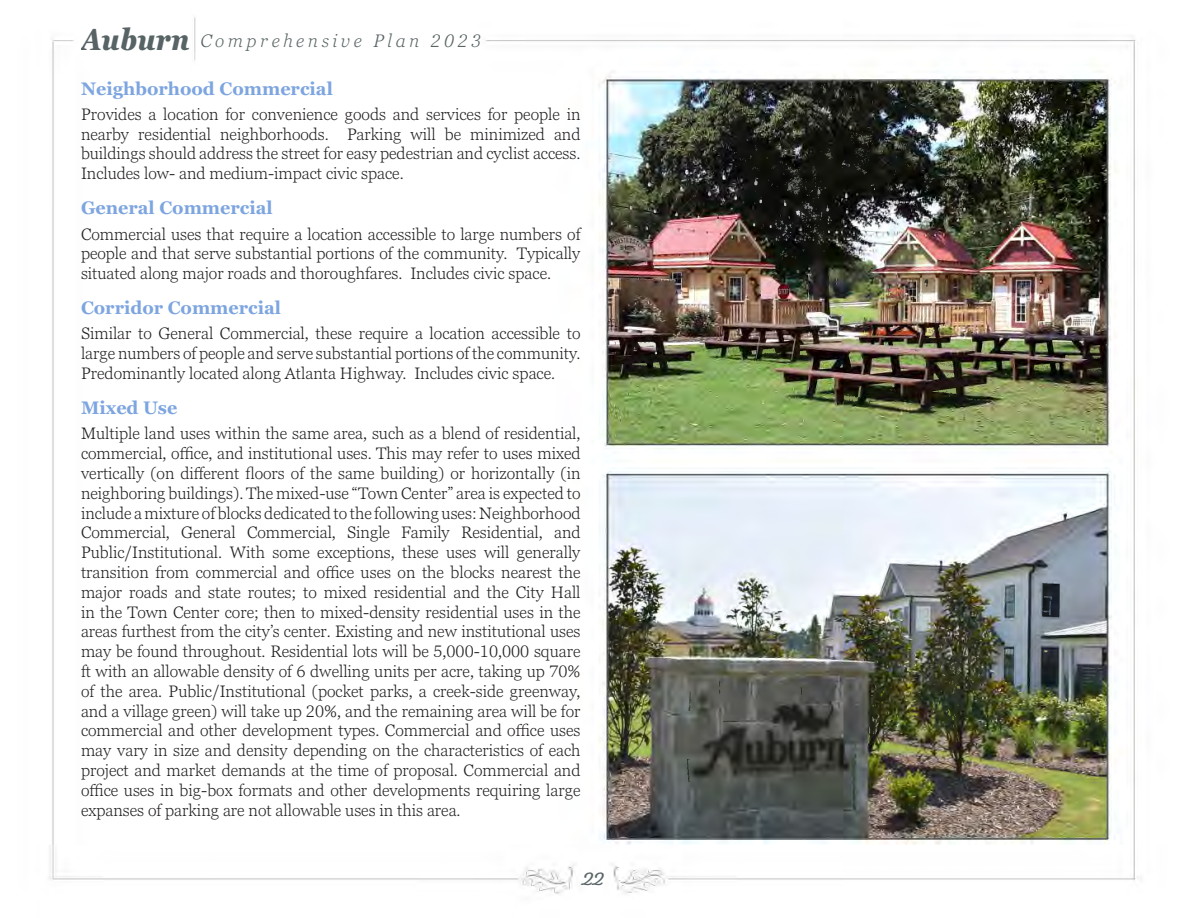
<style>
.page{position:relative;width:1188px;height:918px;background:#fff}
.page>*{position:absolute;margin:0;border:0;box-sizing:border-box;transform-origin:0 0}
.Heading_3{font:700 18px "Georgia Pro";color:#7da5e0}
.t1{font:italic 300 18px "Georgia Pro";letter-spacing:.2em;color:#586365}
.t2{font:700 18px "Fairwater Script";color:#586365}
.t3{font:300 16.5px/19.8px "Georgia Pro";color:#231f20;text-align:justify}
.s1{font-weight:700;font-stretch:condensed;font-size:30px}
</style>
<div class="page">
<img style="left:49px;top:17px;width:1089px;height:877px">
<p class="t1" style="left:81px;top:31px;width:402px"><span class="s1">Auburn</span> Comprehensive Plan 2023</p>
<p class="Heading_3" style="left:81px;top:78px;width:253px">Neighborhood Commercial</p>
<p class="t3" style="left:81px;top:105px;width:501px">Provides a location for convenience goods and services for people in nearby residential neighborhoods. Parking will be minimized and buildings should address the street for easy pedestrian and cyclist access.<br>Includes low- and medium-impact civic space.</p>
<p class="Heading_3" style="left:81px;top:198px;width:193px">General Commercial</p>
<p class="t3" style="left:81px;top:225px;width:501px">Commercial uses that require a location accessible to large numbers of people and that serve substantial portions of the community. Typically situated along major roads and thoroughfares. Includes civic space.</p>
<p class="Heading_3" style="left:81px;top:298px;width:202px">Corridor Commercial</p>
<p class="t3" style="left:81px;top:324px;width:501px">Similar to General Commercial, these require a location accessible to large numbers of people and serve substantial portions of the community.<br>Predominantly located along Atlanta Highway. Includes civic space.</p>
<p class="Heading_3" style="left:81px;top:398px;width:98px">Mixed Use</p>
<p class="t3" style="left:81px;top:424px;width:501px">Multiple land uses within the same area, such as a blend of residential, commercial, office, and institutional uses. This may refer to uses mixed vertically (on different floors of the same building) or horizontally (in neighboring buildings). The mixed-use “Town Center” area is expected to include a mixture of blocks dedicated to the following uses: Neighborhood Commercial, General Commercial, Single Family Residential, and Public/Institutional. With some exceptions, these uses will generally transition from commercial and office uses on the blocks nearest the major roads and state routes; to mixed residential and the City Hall in the Town Center core; then to mixed-density residential uses in the areas furthest from the city’s center. Existing and new institutional uses may be found throughout. Residential lots will be 5,000-10,000 square ft with an allowable density of 6 dwelling units per acre, taking up 70% of the area. Public/Institutional (pocket parks, a creek-side greenway, and a village green) will take up 20%, and the remaining area will be for commercial and other development types. Commercial and office uses may vary in size and density depending on the characteristics of each project and market demands at the time of proposal. Commercial and office uses in big-box formats and other developments requiring large expanses of parking are not allowable uses in this area.</p>
<p class="t2" style="left:583px;top:868px;width:23px">22</p>
</div>
